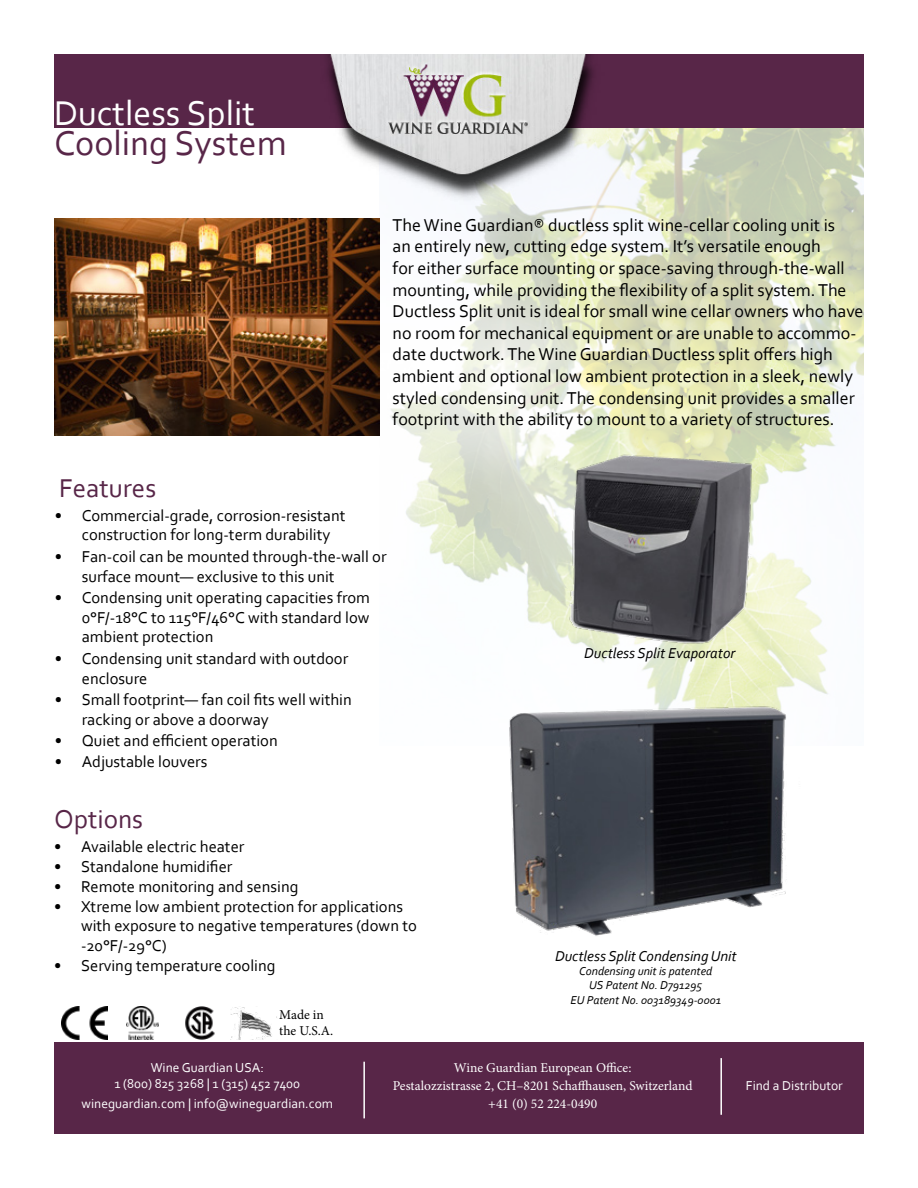
<style>
.page{position:relative;width:918px;height:1188px;background:#fff}
.page>*{position:absolute;margin:0;border:0;box-sizing:border-box;transform-origin:0 0}
.t1{font:36px "Corbel";color:#fff}
.t2{font:36px "Corbel";color:#582648}
.t3{font:27px "Corbel";color:#582648}
.t4{font:18px/21.6px "Corbel";color:#000}
.t5{font:16.5px/19.8px "Corbel";color:#000}
.t6{font:italic 15px "Corbel";color:#000}
.t7{font:13.5px/16.2px "Corbel";color:#fff;text-align:center}
.t8{font:13.5px/18px "Minion Pro";color:#fff;text-align:center}
.t9{font:13.5px/16.2px "Minion Pro";color:#000}
.t10{font:italic 12px/14.4px "Corbel";color:#000;text-align:center}
</style>
<div class="page">
<img style="left:390px;top:128px;width:474px;height:570px">
<div style="left:54px;top:54px;width:810px;height:74px;background:#582648"></div>
<div style="left:320px;top:60px;width:284px;height:145px;background:#000;opacity:.75"></div>
<img style="left:320px;top:54px;width:278px;height:131px">
<img style="left:127px;top:1006px;width:31px;height:34px">
<img style="left:185px;top:1006px;width:30px;height:34px">
<img style="left:231px;top:1007px;width:46px;height:32px">
<img style="left:61px;top:1006px;width:47px;height:34px">
<img style="left:551px;top:446px;width:218px;height:201px">
<img style="left:509px;top:698px;width:277px;height:238px">
<div style="left:54px;top:1042px;width:810px;height:92px;background:#582648"></div>
<hr style="left:720px;top:1058px;width:2px;height:57px;background:#fff">
<hr style="left:363px;top:1062px;width:2px;height:56px;background:#fff">
<img style="left:54px;top:219px;width:326px;height:217px">
<h1 class="t1" style="left:54px;top:90px;width:202px">Ductless Split</h1>
<h1 class="t2" style="left:54px;top:120px;width:234px">Cooling System</h1>
<h2 class="t3" style="left:59px;top:471px;width:99px">Features</h2>
<p class="t4" style="left:393px;top:214px;width:472px">The Wine Guardian® ductless split wine-cellar cooling unit is<br>an entirely new, cutting edge system. It’s versatile enough<br>for either surface mounting or space-saving through-the-wall mounting, while providing the flexibility of a split system. The Ductless Split unit is ideal for small wine cellar owners who have no room for mechanical equipment or are unable to accommo&shy;date ductwork. The Wine Guardian Ductless split offers high ambient and optional low ambient protection in a sleek, newly styled condensing unit. The condensing unit provides a smaller footprint with the ability to mount to a variety of structures.</p>
<p class="t5" style="left:82px;top:505px;width:265px;text-indent:-27px">• Commercial-grade, corrosion-resistant construction for long-term durability</p>
<p class="t5" style="left:82px;top:546px;width:306px;text-indent:-27px">• Fan-coil can be mounted through-the-wall or surface mount— exclusive to this unit</p>
<p class="t5" style="left:82px;top:587px;width:290px;text-align:justify;text-indent:-27px">• Condensing unit operating capacities from 0°F/-18°C to 115°F/46°C with standard low ambient protection</p>
<p class="t5" style="left:82px;top:648px;width:268px;text-indent:-27px">• Condensing unit standard with outdoor enclosure</p>
<p class="t5" style="left:82px;top:689px;width:271px;text-indent:-27px">• Small footprint— fan coil fits well within racking or above a doorway</p>
<p class="t5" style="left:55px;top:730px;width:224px">• Quiet and efficient operation</p>
<p class="t5" style="left:55px;top:751px;width:154px">• Adjustable louvers</p>
<p class="t6" style="left:584px;top:644px;width:152px">Ductless Split Evaporator</p>
<h2 class="t3" style="left:54px;top:803px;width:91px">Options</h2>
<p class="t5" style="left:54px;top:836px;width:192px">• Available electric heater</p>
<p class="t5" style="left:54px;top:856px;width:180px">• Standalone humidifier</p>
<p class="t5" style="left:54px;top:876px;width:246px">• Remote monitoring and sensing</p>
<p class="t5" style="left:81px;top:896px;width:337px;text-indent:-27px">• Xtreme low ambient protection for applications with exposure to negative temperatures (down to -20°F/-29°C)</p>
<p class="t5" style="left:54px;top:955px;width:223px">• Serving temperature cooling</p>
<p class="t9" style="left:279px;top:1007px;width:56px">Made in the U.S.A.</p>
<p class="t6" style="left:555px;top:946px;width:183px">Ductless Split Condensing Unit</p>
<p class="t10" style="left:570px;top:964px;width:152px">Condensing unit is patented<br>US Patent No. D791295<br>EU Patent No. 003189349-0001</p>
<p class="t7" style="left:114px;top:1059px;width:187px">Wine Guardian USA:<br>1 (800) 825 3268 | 1 (315) 452 7400</p>
<p class="t7" style="left:82px;top:1095px;width:253px">wineguardian.com | info@wineguardian.com</p>
<p class="t8" style="left:393px;top:1058px;width:301px">Wine Guardian European Office:<br>Pestalozzistrasse 2, CH–8201 Schaffhausen, Switzerland +41 (0) 52 224-0490</p>
<p class="t7" style="left:746px;top:1078px;width:98px">Find a Distributor</p>
</div>
